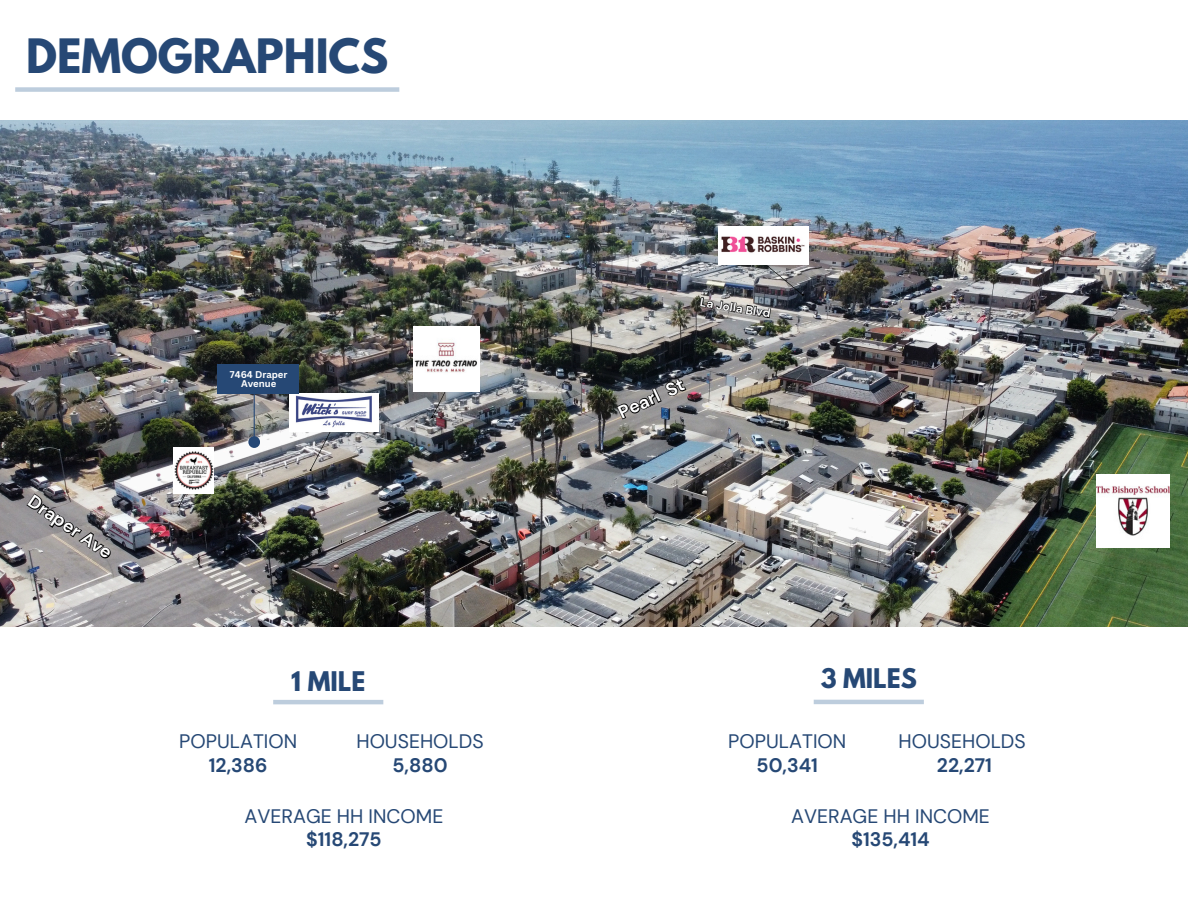
<style>
.page{position:relative;width:1188px;height:918px;background:#fff}
.page>*{position:absolute;margin:0;border:0;box-sizing:border-box;transform-origin:0 0}
.t1{font:700 42px "League Spartan";color:#264875}
.t2{font:700 24px "League Spartan";color:#264875}
.t3{font:19.5px/23.7px "DM Sans";color:#264875;text-align:center}
.t4{font:700 18px "DM Sans";color:#fff}
.t5{font:700 12px "DM Sans";color:#fff}
.t6{font:700 9.6px/9.4px "Canva Sans";color:#fff;text-align:center}
.s1{font-weight:700}
</style>
<div class="page">
<hr style="left:814px;top:700px;width:110px;height:4px;background:#bdcddd">
<div style="left:15px;top:87px;width:384px;height:5px;background:#bdcddd"></div>
<hr style="left:273px;top:700px;width:110px;height:4px;background:#bdcddd">
<img style="left:0;top:121px;width:1188px;height:506px">
<svg style="left:431px;top:392px;width:32px;height:27px"></svg>
<img style="left:414px;top:326px;width:66px;height:66px">
<img style="left:719px;top:226px;width:89px;height:38px">
<svg style="left:309px;top:432px;width:32px;height:40px"></svg>
<img style="left:289px;top:394px;width:90px;height:38px">
<svg style="left:178px;top:493px;width:31px;height:15px"></svg>
<img style="left:174px;top:447px;width:40px;height:46px">
<div style="left:248px;top:436px;width:12px;height:12px;background:#264875;border-radius:50%"></div>
<hr style="left:254px;top:390px;width:1px;height:48px;background:#264875">
<div style="left:217px;top:365px;width:82px;height:29px;background:#264875"></div>
<img style="left:1096px;top:475px;width:73px;height:73px">
<svg style="left:23px;top:492px;width:94px;height:73px;background:#8c8888"></svg>
<svg style="left:615px;top:375px;width:73px;height:46px;background:#5d5f63"></svg>
<img style="left:699px;top:256px;width:107px;height:64px">
<p class="t1" style="left:26px;top:35px;width:364px">DEMOGRAPHICS</p>
<p class="t4" style="left:36px;top:490px;width:99px;rotate:34deg">Draper Ave</p>
<p class="t6" style="left:230px;top:370px;width:59px">7464 Draper<br>Avenue</p>
<p class="t2" style="left:291px;top:669px;width:76px">1 MILE</p>
<p class="t3" style="left:179px;top:730px;width:119px">POPULATION<br><span class="s1">12,386</span></p>
<p class="t3" style="left:356px;top:730px;width:129px">HOUSEHOLDS<br><span class="s1">5,880</span></p>
<p class="t3" style="left:245px;top:804px;width:200px">AVERAGE HH INCOME <span class="s1">$118,275</span></p>
<p class="t5" style="left:702px;top:294px;width:73px;rotate:10deg">La Jolla Blvd</p>
<h2 class="t4" style="left:614px;top:403px;width:72px;rotate:-25deg">Pearl St</h2>
<h1 class="t2" style="left:821px;top:667px;width:98px">3 MILES</h1>
<p class="t3" style="left:728px;top:730px;width:119px">POPULATION<br><span class="s1">50,341</span></p>
<p class="t3" style="left:899px;top:730px;width:129px">HOUSEHOLDS<br><span class="s1">22,271</span></p>
<p class="t3" style="left:791px;top:804px;width:200px">AVERAGE HH INCOME <span class="s1">$135,414</span></p>
</div>
